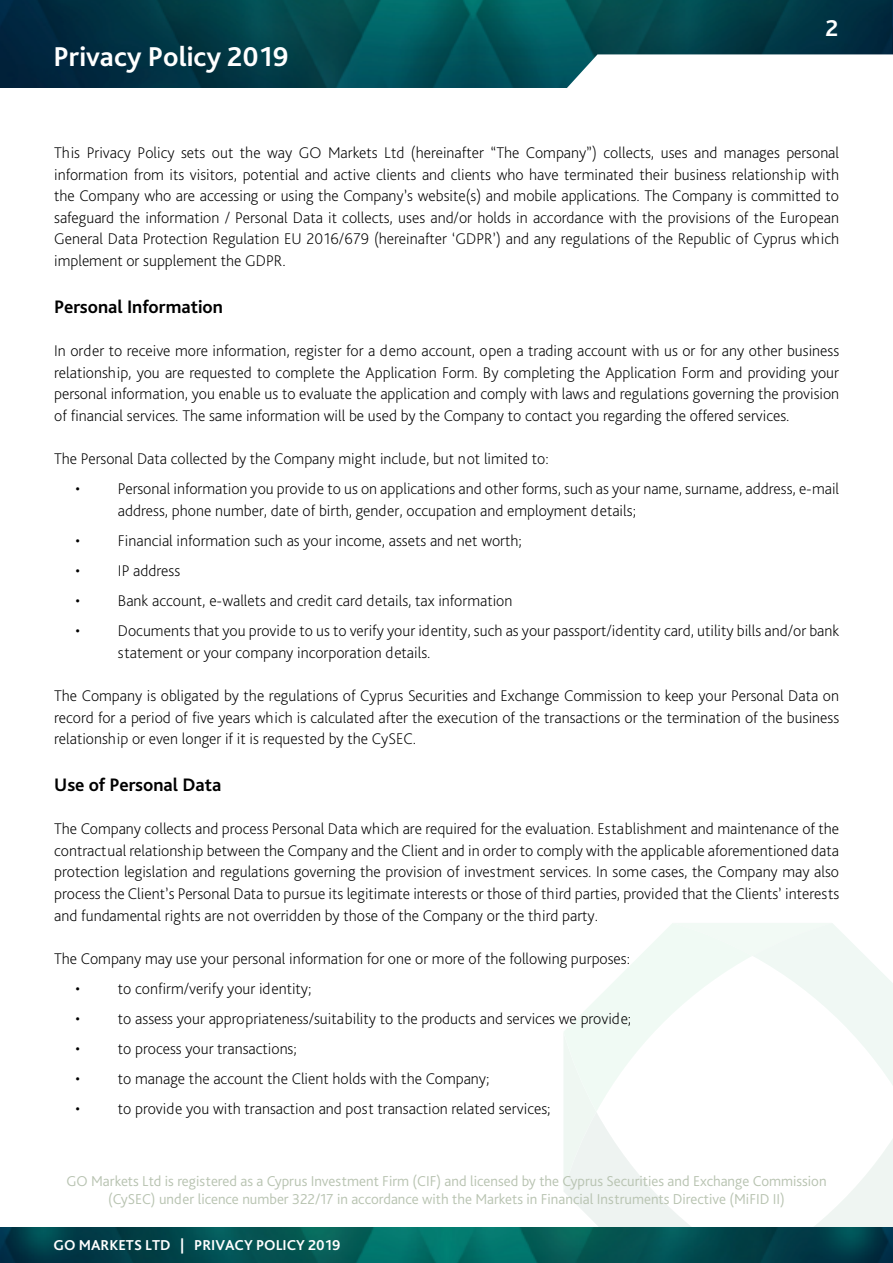
<style>
.page{position:relative;width:893px;height:1263px;background:#fff}
.page>*{position:absolute;margin:0;border:0;box-sizing:border-box;transform-origin:0 0}
.t1{font:700 28.5px "Bliss Pro";color:#fff}
.t2{font:700 24px "Bliss Pro";color:#fff}
.t3{font:700 18.9px "Bliss Pro";color:#000}
.t4{font:200 16.2px/21.6px "Bliss Pro";color:#000;text-align:justify}
.t5{font:300 15px/18px "Bliss Pro";color:#b8c3b1;text-align:center}
.t6{font:700 15px "Bliss Pro";color:#fff}
</style>
<div class="page">
<svg style="left:564px;top:923px;width:329px;height:304px"></svg>
<img style="left:0;top:1227px;width:893px;height:36px">
<img style="left:0;top:0;width:893px;height:88px">
<svg style="left:566px;top:54px;width:327px;height:34px"></svg>
<h1 class="t1" style="left:53px;top:39px;width:237px">Privacy Policy 2019</h1>
<h2 class="t2" style="left:825px;top:13px;width:14px">2</h2>
<p class="t4" style="left:54px;top:141px;width:786px">This Privacy Policy sets out the way GO Markets Ltd (hereinafter “The Company”) collects, uses and manages personal information from its visitors, potential and active clients and clients who have terminated their business relationship with the Company who are accessing or using the Company’s website(s) and mobile applications. The Company is committed to safeguard the information / Personal Data it collects, uses and/or holds in accordance with the provisions of the European General Data Protection Regulation EU 2016/679 (hereinafter ‘GDPR’) and any regulations of the Republic of Cyprus which implement or supplement the GDPR.</p>
<p class="t3" style="left:54px;top:295px;width:170px">Personal Information</p>
<p class="t4" style="left:54px;top:339px;width:787px">In order to receive more information, register for a demo account, open a trading account with us or for any other business relationship, you are requested to complete the Application Form. By completing the Application Form and providing your personal information, you enable us to evaluate the application and comply with laws and regulations governing the provision of financial services. The same information will be used by the Company to contact you regarding the offered services.</p>
<p class="t4" style="left:54px;top:447px;width:496px">The Personal Data collected by the Company might include, but not limited to:</p>
<p class="t4" style="left:118px;top:478px;width:723px;text-indent:-43px">• Personal information you provide to us on applications and other forms, such as your name, surname, address, e-mail address, phone number, date of birth, gender, occupation and employment details;</p>
<p class="t4" style="left:75px;top:529px;width:448px">• Financial information such as your income, assets and net worth;</p>
<p class="t4" style="left:75px;top:559px;width:106px">• IP address</p>
<p class="t4" style="left:75px;top:589px;width:438px">• Bank account, e-wallets and credit card details, tax information</p>
<p class="t4" style="left:118px;top:620px;width:723px;text-indent:-43px">• Documents that you provide to us to verify your identity, such as your passport/identity card, utility bills and/or bank statement or your company incorporation details.</p>
<p class="t4" style="left:54px;top:684px;width:786px">The Company is obligated by the regulations of Cyprus Securities and Exchange Commission to keep your Personal Data on record for a period of five years which is calculated after the execution of the transactions or the termination of the business relationship or even longer if it is requested by the CySEC.</p>
<p class="t3" style="left:54px;top:773px;width:169px">Use of Personal Data</p>
<p class="t4" style="left:54px;top:818px;width:787px">The Company collects and process Personal Data which are required for the evaluation. Establishment and maintenance of the contractual relationship between the Company and the Client and in order to comply with the applicable aforementioned data protection legislation and regulations governing the provision of investment services. In some cases, the Company may also process the Client’s Personal Data to pursue its legitimate interests or those of third parties, provided that the Clients’ interests and fundamental rights are not overridden by those of the Company or the third party.</p>
<p class="t4" style="left:54px;top:947px;width:577px">The Company may use your personal information for one or more of the following purposes:</p>
<p class="t4" style="left:75px;top:977px;width:238px">• to confirm/verify your identity;</p>
<p class="t4" style="left:75px;top:1007px;width:557px">• to assess your appropriateness/suitability to the products and services we provide;</p>
<p class="t4" style="left:75px;top:1037px;width:223px">• to process your transactions;</p>
<p class="t4" style="left:75px;top:1068px;width:415px">• to manage the account the Client holds with the Company;</p>
<p class="t4" style="left:75px;top:1098px;width:477px">• to provide you with transaction and post transaction related services;</p>
<p class="t5" style="left:66px;top:1172px;width:762px">GO Markets Ltd is registered as a Cyprus Investment Firm (CIF) and licensed by the Cyprus Securities and Exchange Commission (CySEC) under licence number 322/17 in accordance with the Markets in Financial Instruments Directive (MiFID II)</p>
<p class="t6" style="left:53px;top:1235px;width:289px">GO MARKETS LTD | PRIVACY POLICY 2019</p>
</div>
